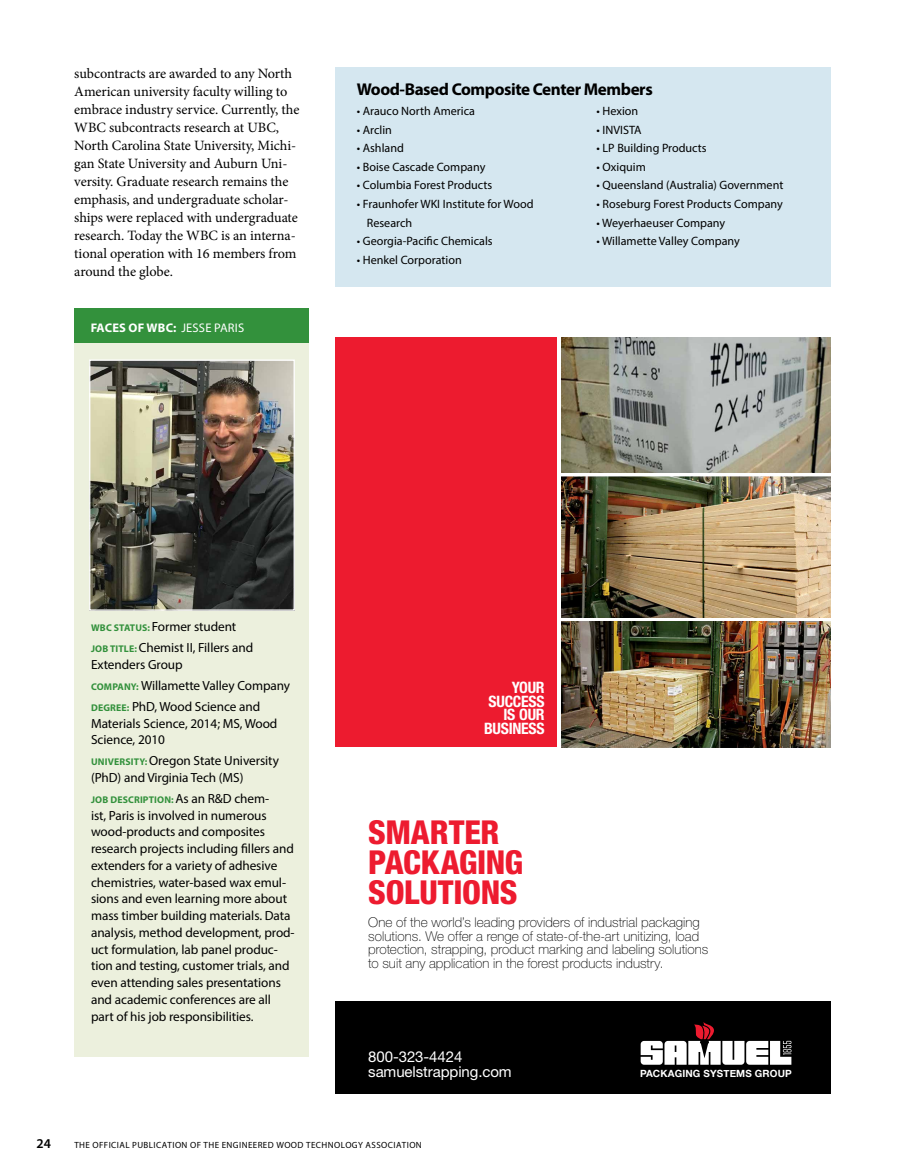
<style>
.page{position:relative;width:905px;height:1175px;background:#fff}
.page>*{position:absolute;margin:0;border:0;box-sizing:border-box;transform-origin:0 0}
.t1{font:800 condensed 33px/30px "Helvetica Neue LT Std";letter-spacing:-.01em;color:#ed1b2f}
.t2{font:700 17.1px "Myriad Pro";letter-spacing:-.025em;color:#000}
.t3{font:700 condensed 15.75px/13.5px "Helvetica Neue LT Std";letter-spacing:-.02em;color:#fff;text-align:right}
.t4{font:15px/14.5px "Helvetica Neue LT Std";letter-spacing:-.005em;color:#fff}
.t5{font:14.25px/18px "Minion Pro";letter-spacing:-.005em;color:#000}
.t6{font:100 13.5px/14px "Helvetica Neue LT Std";letter-spacing:.005em;color:#000}
.t7{font:600 13.5px "Myriad Pro";color:#000}
.t8{font:13.2px/16.8px "Myriad Pro";letter-spacing:-.005em;color:#000}
.t9{font:700 12.45px "Myriad Pro";letter-spacing:.015em;color:#fff}
.t10{font:12.15px/18.5px "Myriad Pro";color:#000}
.t11{font:700 9.9px "Helvetica Neue";letter-spacing:.015em;color:#fff}
.t12{font:700 9.75px "Myriad Pro";letter-spacing:.015em;color:#33913c}
.t13{font:9px "Myriad Pro";letter-spacing:.045em;color:#000}
.s1{font-weight:400}
.s2{font-weight:700;font-size:9.75px;color:#33913c}
.s3{font-weight:400;font-size:13.2px;color:#000}
</style>
<div class="page">
<div style="left:74px;top:308px;width:234px;height:749px;background:#ecf0dd"></div>
<img style="left:91px;top:361px;width:202px;height:248px">
<div style="left:89px;top:359px;width:206px;height:252px;border:1px solid #fff"></div>
<img style="left:561px;top:338px;width:269px;height:134px">
<img style="left:561px;top:477px;width:269px;height:140px">
<img style="left:561px;top:621px;width:269px;height:126px">
<div style="left:335px;top:338px;width:222px;height:409px;background:#ed1b2f"></div>
<div style="left:335px;top:1001px;width:495px;height:93px;background:#000"></div>
<svg style="left:640px;top:1022px;width:151px;height:42px"></svg>
<div style="left:335px;top:68px;width:495px;height:219px;background:#d5e7f0"></div>
<div style="left:74px;top:308px;width:234px;height:35px;background:#33913c"></div>
<p class="t5" style="left:74px;top:64px;width:227px">subcontracts are awarded to any North American university faculty willing to embrace industry service. Currently, the WBC subcontracts research at UBC, North Carolina State University, Michi&shy;gan State University and Auburn Uni&shy;versity. Graduate research remains the emphasis, and undergraduate scholar&shy;ships were replaced with undergraduate research. Today the WBC is an interna&shy;tional operation with 16 members from around the globe.</p>
<p class="t9" style="left:91px;top:319px;width:155px">FACES OF WBC: <span class="s1">JESSE PARIS</span></p>
<p class="t2" style="left:357px;top:78px;width:297px">Wood-Based Composite Center Members</p>
<p class="t10" style="left:596px;top:102px;width:43px">• Hexion</p>
<p class="t10" style="left:596px;top:120px;width:46px">• INVISTA</p>
<p class="t10" style="left:596px;top:139px;width:112px">• LP Building Products</p>
<p class="t10" style="left:596px;top:157px;width:51px">• Oxiquim</p>
<p class="t10" style="left:596px;top:176px;width:188px">• Queensland (Australia) Government</p>
<p class="t10" style="left:596px;top:194px;width:188px">• Roseburg Forest Products Company</p>
<p class="t10" style="left:596px;top:213px;width:130px">• Weyerhaeuser Company</p>
<p class="t10" style="left:596px;top:231px;width:145px">• Willamette Valley Company</p>
<p class="t10" style="left:357px;top:102px;width:120px">• Arauco North America</p>
<p class="t10" style="left:357px;top:120px;width:37px">• Arclin</p>
<p class="t10" style="left:357px;top:139px;width:49px">• Ashland</p>
<p class="t10" style="left:357px;top:157px;width:130px">• Boise Cascade Company</p>
<p class="t10" style="left:357px;top:176px;width:137px">• Columbia Forest Products</p>
<p class="t10" style="left:367px;top:194px;width:168px;text-indent:-10px">• Fraunhofer WKI Institute for Wood<br>Research</p>
<p class="t10" style="left:357px;top:231px;width:137px">• Georgia-Pacific Chemicals</p>
<p class="t10" style="left:357px;top:250px;width:106px">• Henkel Corporation</p>
<p class="t8" style="left:91px;top:616px;width:164px;line-height:20.9px"><span class="s2">WBC STATUS:</span> Former student<br><span class="s2">JOB TITLE:</span> Chemist II, Fillers and</p>
<p class="t8" style="left:91px;top:654px;width:201px;line-height:20.9px">Extenders Group<br><span class="s2">COMPANY:</span> Willamette Valley Company<br><span class="s2">DEGREE:</span> PhD, Wood Science and</p>
<p class="t8" style="left:91px;top:714px;width:188px">Materials Science, 2014; MS, Wood<br>Science, 2010</p>
<p class="t8" style="left:91px;top:752px;width:189px"><span class="s2">UNIVERSITY:</span> Oregon State University (PhD) and Virginia Tech (MS)</p>
<p class="t12" style="left:91px;top:793px;width:179px">JOB DESCRIPTION: <span class="s3">As an R&amp;D chem-</span></p>
<p class="t8" style="left:91px;top:806px;width:205px">ist, Paris is involved in numerous wood-products and composites research projects including fillers and extenders for a variety of adhesive chemistries, water-based wax emul&shy;sions and even learning more about mass timber building materials. Data analysis, method development, prod&shy;uct formulation, lab panel produc&shy;tion and testing, customer trials, and even attending sales presentations and academic conferences are all part of his job responsibilities.</p>
<h1 class="t1" style="left:368px;top:816px;width:157px">SMARTER<br>PACKAGING<br>SOLUTIONS</h1>
<p class="t3" style="left:484px;top:680px;width:62px">YOUR<br>SUCCESS<br>IS OUR<br>BUSINESS</p>
<p class="t6" style="left:368px;top:914px;width:341px">One of the world’s leading providers of industrial packaging solutions. We offer a renge of state-of-the-art unitizing, load protection, strapping, product marking and labeling solutions to suit any application in the forest products industry.</p>
<p class="t4" style="left:368px;top:1049px;width:145px">800-323-4424 samuelstrapping.com</p>
<p class="t7" style="left:37px;top:1134px;width:16px">24</p>
<p class="t13" style="left:74px;top:1139px;width:349px">THE OFFICIAL PUBLICATION OF THE ENGINEERED WOOD TECHNOLOGY ASSOCIATION</p>
<p class="t11" style="left:640px;top:1065px;width:153px">PACKAGING SYSTEMS GROUP</p>
</div>
